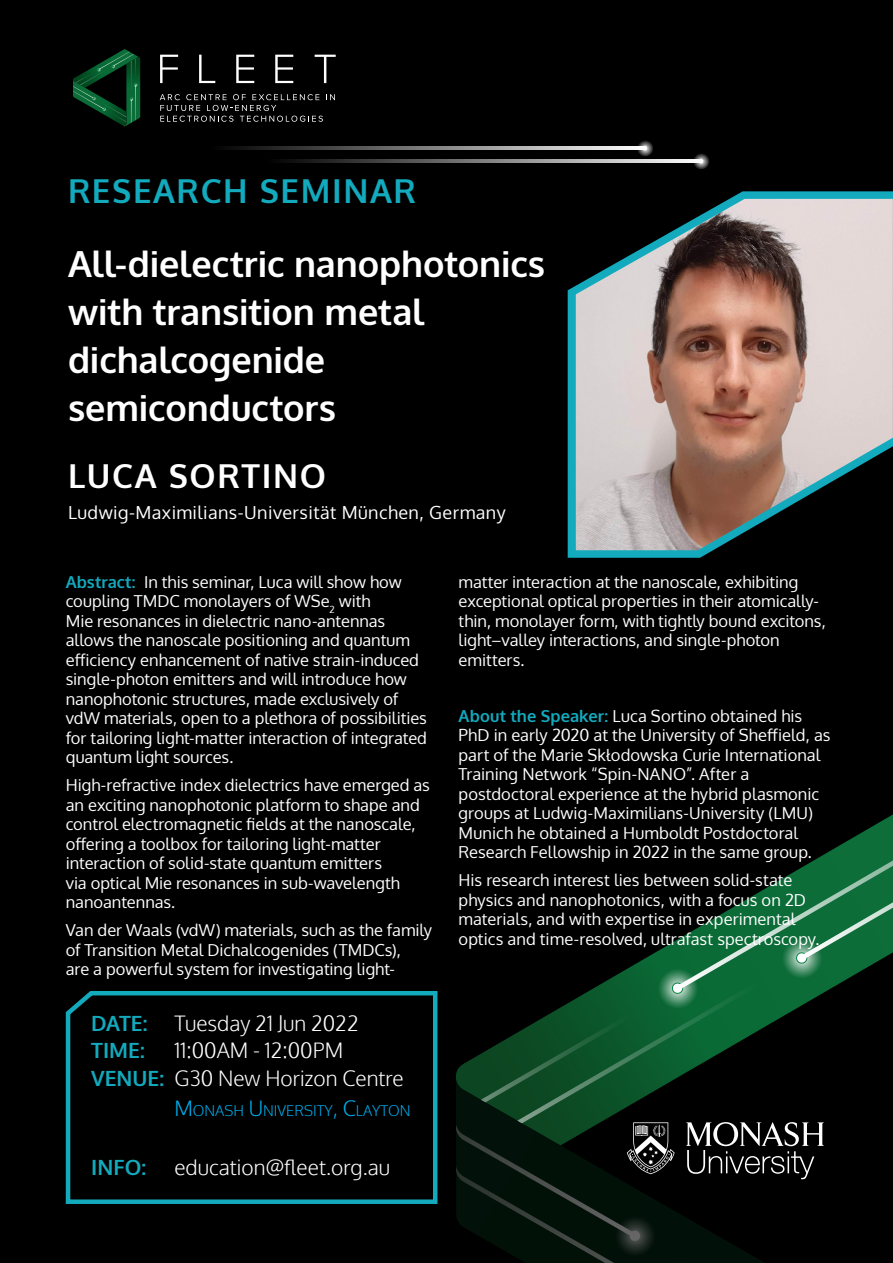
<style>
.page{position:relative;width:893px;height:1263px;background:#000}
.page>*{position:absolute;margin:0;border:0;box-sizing:border-box;transform-origin:0 0}
.Abstract_intro{font:700 36px/48px "Oxygen";letter-spacing:-.005em;color:#fff}
.t1{font:700 33px "Oxygen";letter-spacing:.05em;color:#13aabe}
.t2{font:700 33px "Oxygen";letter-spacing:.05em;color:#fff}
.t3{font:300 21px "Oxygen";color:#fff}
.t4{font:700 21px "Oxygen";color:#13aabe}
.t5{font:18px "Oxygen";letter-spacing:.025em;color:#fff}
.Abstract_intro-2{font:16.5px/19.5px "Oxygen";color:#fff}
.t6{font:300 14.7px "Oxygen";color:#00aeef}
.s1{font-weight:700;color:#13aabe}
.s2{font-size:21px}
</style>
<div class="page">
<svg style="left:815px;top:814px;width:78px;height:46px"></svg>
<svg style="left:160px;top:55px;width:18px;height:28px"></svg>
<svg style="left:199px;top:55px;width:16px;height:28px"></svg>
<svg style="left:236px;top:55px;width:18px;height:28px"></svg>
<svg style="left:275px;top:55px;width:18px;height:28px"></svg>
<svg style="left:315px;top:55px;width:21px;height:28px"></svg>
<svg style="left:160px;top:94px;width:175px;height:28px"></svg>
<svg style="left:73px;top:49px;width:67px;height:77px"></svg>
<svg style="left:284px;top:160px;width:408px;height:2px"></svg>
<svg style="left:636px;top:141px;width:17px;height:15px"></svg>
<svg style="left:692px;top:153px;width:17px;height:16px"></svg>
<svg style="left:228px;top:147px;width:416px;height:2px"></svg>
<svg style="left:567px;top:191px;width:326px;height:367px"></svg>
<svg style="left:65px;top:991px;width:373px;height:213px"></svg>
<svg style="left:456px;top:860px;width:437px;height:403px"></svg>
<p class="t1" style="left:68px;top:170px;width:350px">RESEARCH SEMINAR</p>
<p class="Abstract_intro" style="left:68px;top:240px;width:479px">All-dielectric nanophotonics with transition metal dichalcogenide semiconductors</p>
<p class="t2" style="left:68px;top:455px;width:260px">LUCA SORTINO</p>
<p class="t5" style="left:68px;top:500px;width:439px">Ludwig-Maximilians-Universität München, Germany</p>
<p class="Abstract_intro-2" style="left:66px;top:572px;width:363px"><span class="s1">Abstract:</span> In this seminar, Luca will show how coupling TMDC monolayers of WSe<sub>2</sub> with<br>Mie resonances in dielectric nano-antennas allows the nanoscale positioning and quantum efficiency enhancement of native strain-induced single-photon emitters and will introduce how nanophotonic structures, made exclusively of vdW materials, open to a plethora of possibilities for tailoring light-matter interaction of integrated quantum light sources.</p>
<p class="Abstract_intro-2" style="left:66px;top:776px;width:366px">High-refractive index dielectrics have emerged as an exciting nanophotonic platform to shape and control electromagnetic fields at the nanoscale, offering a toolbox for tailoring light-matter interaction of solid-state quantum emitters<br>via optical Mie resonances in sub-wavelength nanoantennas.</p>
<p class="Abstract_intro-2" style="left:66px;top:921px;width:368px">Van der Waals (vdW) materials, such as the family of Transition Metal Dichalcogenides (TMDCs),<br>are a powerful system for investigating light-</p>
<p class="t4" style="left:91px;top:1010px;width:58px">DATE:</p>
<p class="t3" style="left:174px;top:1010px;width:186px">Tuesday 21 Jun 2022</p>
<p class="t4" style="left:91px;top:1037px;width:55px">TIME:</p>
<p class="t3" style="left:174px;top:1037px;width:170px">11:00AM - 12:00PM</p>
<p class="t4" style="left:91px;top:1065px;width:74px">VENUE:</p>
<p class="t3" style="left:174px;top:1065px;width:231px">G30 New Horizon Centre</p>
<p class="t6" style="left:174px;top:1102px;width:238px"><span class="s2">M</span>ONASH <span class="s2">U</span>NIVERSITY<span class="s2">, C</span>LAYTON</p>
<p class="t4" style="left:91px;top:1154px;width:56px">INFO:</p>
<p class="t3" style="left:174px;top:1154px;width:217px">education@fleet.org.au</p>
<p class="Abstract_intro-2" style="left:459px;top:572px;width:369px">matter interaction at the nanoscale, exhibiting exceptional optical properties in their atomically&shy;thin, monolayer form, with tightly bound excitons, light–valley interactions, and single-photon emitters.</p>
<p class="Abstract_intro-2" style="left:459px;top:706px;width:373px"><span class="s1">About the Speaker:</span> Luca Sortino obtained his PhD in early 2020 at the University of Sheffield, as part of the Marie Skłodowska Curie International Training Network “Spin-NANO”. After a postdoctoral experience at the hybrid plasmonic groups at Ludwig-Maximilians-University (LMU)<br>Munich he obtained a Humboldt Postdoctoral Research Fellowship in 2022 in the same group.</p>
<p class="Abstract_intro-2" style="left:459px;top:871px;width:362px">His research interest lies between solid-state physics and nanophotonics, with a focus on 2D materials, and with expertise in experimental optics and time-resolved, ultrafast spectroscopy.</p>
</div>
